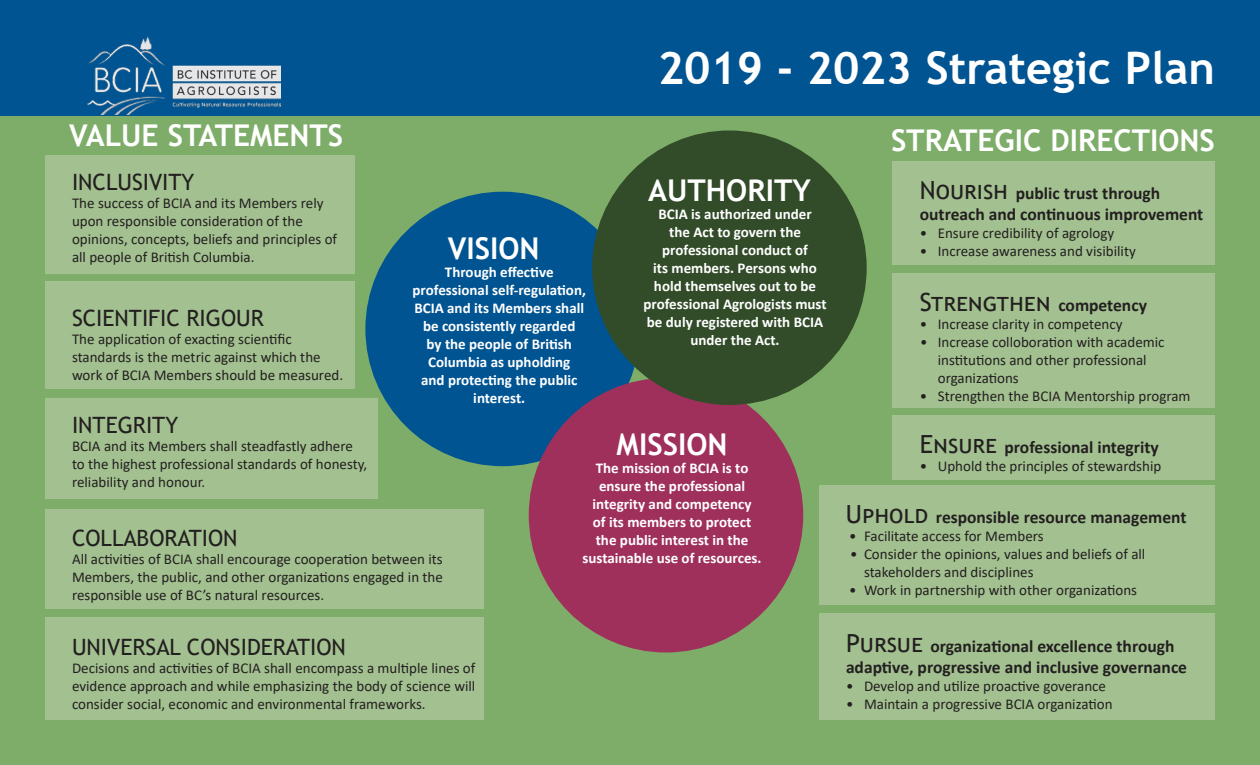
<style>
.page{position:relative;width:1260px;height:765px;background:#fff}
.page>*{position:absolute;margin:0;border:0;box-sizing:border-box;transform-origin:0 0}
.t1{font:700 45px "Trebuchet MS";color:#fff}
.t2{font:700 30px "Trebuchet MS";color:#fff}
.t3{font:25px "Trebuchet MS";color:#231f20}
.t4{font:22.5px "Trebuchet MS";color:#231f20}
.t5{font:700 17.5px/21px "Calibri";color:#231f20}
.t6{font:15px/18px "Calibri";color:#231f20}
.t7{font:700 15px/18px "Calibri";color:#fff;text-align:center}
.s1{font-family:"Trebuchet MS";font-weight:400;font-size:25px}
.s2{font-family:"Calibri";font-weight:700;font-size:17.5px}
</style>
<div class="page">
<div style="left:0;top:114px;width:1260px;height:651px;background:#7ead69"></div>
<div style="left:0;top:0;width:1260px;height:115px;background:#005492"></div>
<img style="left:87px;top:36px;width:193px;height:78px">
<div style="left:365px;top:192px;width:275px;height:274px;background:#005492;border-radius:50%"></div>
<div style="left:529px;top:378px;width:274px;height:274px;background:#9f305c;border-radius:50%"></div>
<div style="left:592px;top:130px;width:275px;height:275px;background:#324c29;border-radius:50%"></div>
<div style="left:45px;top:155px;width:310px;height:119px;background:#a3c190"></div>
<div style="left:45px;top:282px;width:310px;height:107px;background:#a3c190"></div>
<div style="left:45px;top:398px;width:333px;height:101px;background:#a3c190"></div>
<div style="left:45px;top:509px;width:439px;height:100px;background:#a3c190"></div>
<div style="left:45px;top:617px;width:439px;height:103px;background:#a3c190"></div>
<div style="left:893px;top:161px;width:322px;height:104px;background:#a3c190"></div>
<div style="left:893px;top:273px;width:322px;height:135px;background:#a3c190"></div>
<div style="left:893px;top:415px;width:322px;height:65px;background:#a3c190"></div>
<div style="left:819px;top:485px;width:396px;height:120px;background:#a3c190"></div>
<div style="left:819px;top:614px;width:396px;height:106px;background:#a3c190"></div>
<h1 class="t1" style="left:658px;top:40px;width:559px">2019 - 2023 Strategic Plan</h1>
<h2 class="t2" style="left:69px;top:116px;width:275px">VALUE STATEMENTS</h2>
<h3 class="t4" style="left:72px;top:168px;width:124px">INCLUSIVITY</h3>
<p class="t6" style="left:72px;top:194px;width:267px">The success of BCIA and its Members rely upon responsible consideration of the opinions, concepts, beliefs and principles of all people of British Columbia.</p>
<h2 class="t2" style="left:648px;top:172px;width:164px">AUTHORITY</h2>
<p class="t7" style="left:643px;top:205px;width:185px">BCIA is authorized under<br>the Act to govern the professional conduct of<br>its members. Persons who hold themselves out to be professional Agrologists must be duly registered with BCIA under the Act.</p>
<h2 class="t2" style="left:448px;top:229px;width:93px">VISION</h2>
<p class="t7" style="left:413px;top:263px;width:175px">Through effective professional self-regulation,<br>BCIA and its Members shall be consistently regarded<br>by the people of British<br>Columbia as upholding<br>and protecting the public interest.</p>
<h3 class="t4" style="left:72px;top:304px;width:193px">SCIENTIFIC RIGOUR</h3>
<p class="t6" style="left:72px;top:330px;width:273px">The application of exacting scientific standards is the metric against which the work of BCIA Members should be measured.</p>
<h3 class="t4" style="left:72px;top:411px;width:108px">INTEGRITY</h3>
<p class="t6" style="left:72px;top:437px;width:297px">BCIA and its Members shall steadfastly adhere to the highest professional standards of honesty, reliability and honour.</p>
<h3 class="t4" style="left:72px;top:523px;width:167px">COLLABORATION</h3>
<p class="t6" style="left:72px;top:549px;width:372px;text-align:justify">All activities of BCIA shall encourage cooperation between its Members, the public, and other organizations engaged in the responsible use of BC’s natural resources.</p>
<h3 class="t4" style="left:72px;top:633px;width:275px">UNIVERSAL CONSIDERATION</h3>
<p class="t6" style="left:72px;top:659px;width:405px;text-align:justify">Decisions and activities of BCIA shall encompass a multiple lines of evidence approach and while emphasizing the body of science will consider social, economic and environmental frameworks.</p>
<h2 class="t2" style="left:617px;top:426px;width:112px">MISSION</h2>
<p class="t7" style="left:583px;top:459px;width:181px">The mission of BCIA is to ensure the professional integrity and competency<br>of its members to protect the public interest in the sustainable use of resources.</p>
<h2 class="t2" style="left:891px;top:121px;width:325px">STRATEGIC DIRECTIONS</h2>
<p class="t5" style="left:920px;top:183px;width:285px"><span class="s1">Nourish</span> public trust through outreach and continuous improvement</p>
<p class="t6" style="left:920px;top:224px;width:196px">• Ensure credibility of agrology</p>
<p class="t6" style="left:920px;top:242px;width:218px">• Increase awareness and visibility</p>
<h3 class="t3" style="left:920px;top:286px;width:229px">Strengthen <span class="s2">competency</span></h3>
<p class="t6" style="left:920px;top:315px;width:204px">• Increase clarity in competency</p>
<p class="t6" style="left:938px;top:333px;width:228px;text-indent:-18px">• Increase colloboration with academic institutions and other professional organizations</p>
<p class="t6" style="left:920px;top:387px;width:272px">• Strengthen the BCIA Mentorship program</p>
<p class="t5" style="left:920px;top:437px;width:240px"><span class="s1">Ensure</span> professional integrity</p>
<p class="t6" style="left:920px;top:457px;width:243px">• Uphold the principles of stewardship</p>
<p class="t5" style="left:846px;top:507px;width:342px"><span class="s1">Uphold</span> responsible resource management</p>
<p class="t6" style="left:849px;top:527px;width:196px">• Facilitate access for Members</p>
<p class="t6" style="left:864px;top:545px;width:283px;text-indent:-14px">• Consider the opinions, values and beliefs of all stakeholders and disciplines</p>
<p class="t6" style="left:849px;top:581px;width:290px">• Work in partnership with other organizations</p>
<p class="t5" style="left:846px;top:636px;width:343px"><span class="s1">Pursue</span> organizational excellence through adaptive, progressive and inclusive governance</p>
<p class="t6" style="left:846px;top:677px;width:262px">• Develop and utilize proactive goverance</p>
<p class="t6" style="left:846px;top:695px;width:268px">• Maintain a progressive BCIA organization</p>
</div>
